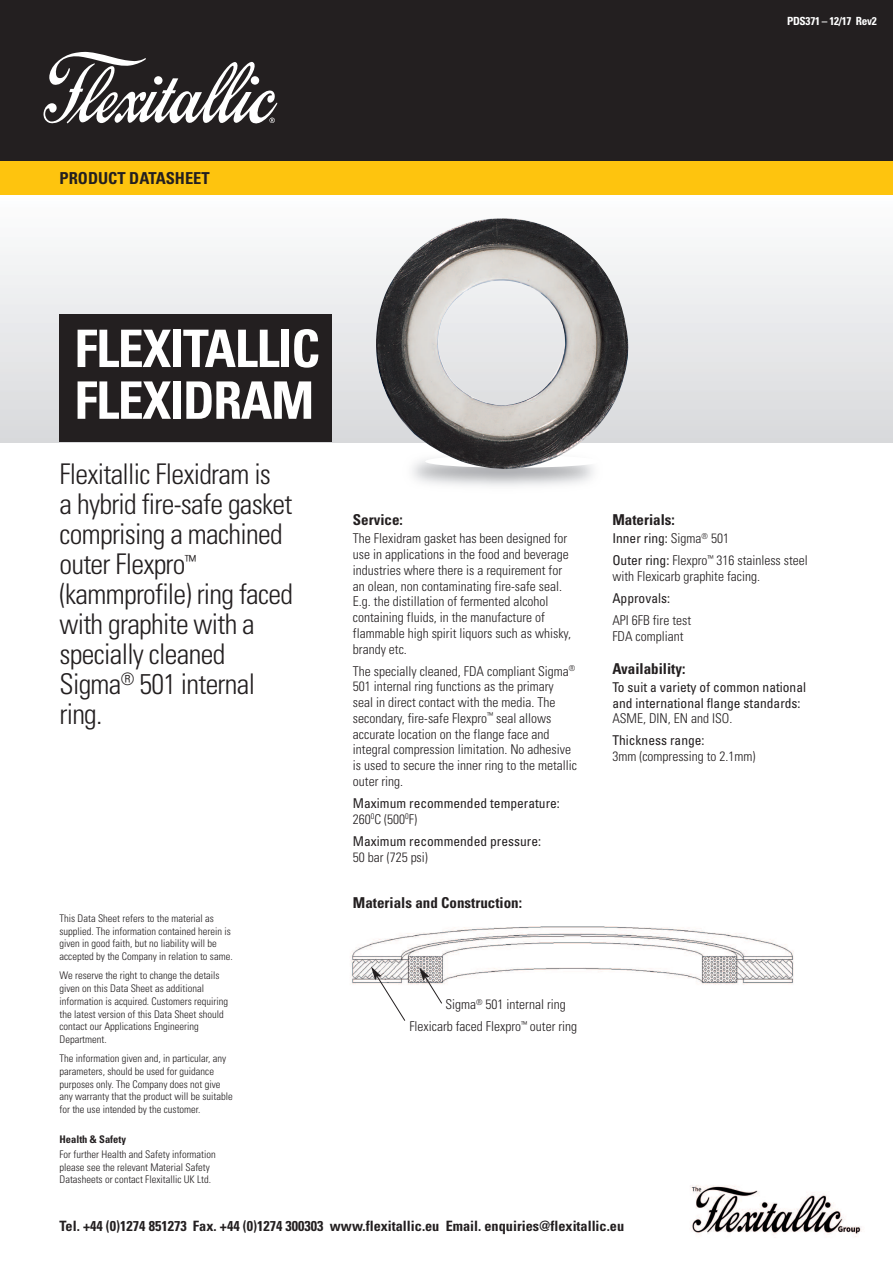
<style>
.page{position:relative;width:893px;height:1263px;background:#fff}
.page>*{position:absolute;margin:0;border:0;box-sizing:border-box;transform-origin:0 0}
.t1{font:700 condensed 51.75px/51.8px "Univers LT Std";letter-spacing:-.025em;color:#fff}
.t2{font:300 condensed 28.5px/30px "Univers LT Std";letter-spacing:-.025em;color:#231f20}
.t3{font:700 condensed 16.5px "Univers LT Std";color:#231f20}
.t4{font:700 condensed 15px "Univers LT Std";color:#231f20}
.t5{font:700 condensed 14.25px "Univers LT Std";color:#231f20}
.t6{font:300 condensed 13.5px/15.8px "Univers LT Std";color:#231f20}
.t7{font:condensed 13.5px/15.8px "Univers LT Std";color:#231f20}
.t8{font:700 condensed 11.25px "Univers LT Std";letter-spacing:-.025em;color:#fff}
.t9{font:300 condensed 10.5px/12.8px "Univers LT Std";color:#231f20}
.t10{font:700 condensed 10.5px "Univers LT Std";color:#231f20}
.s1{font-weight:300}
.s2{font-weight:400}
</style>
<div class="page">
<div style="left:0;top:0;width:893px;height:162px;background:#231f20"></div>
<div style="left:0;top:162px;width:893px;height:34px;background:#fec40e"></div>
<svg style="left:44px;top:52px;width:233px;height:71px"></svg>
<img style="left:690px;top:1185px;width:172px;height:52px">
<div style="left:0;top:196px;width:893px;height:246px;background:linear-gradient(to bottom,#fcfdfd,#d8d9db)"></div>
<div style="left:60px;top:315px;width:272px;height:127px;background:#231f20"></div>
<img style="left:376px;top:218px;width:252px;height:251px">
<img style="left:350px;top:926px;width:444px;height:59px">
<svg style="left:419px;top:967px;width:24px;height:37px"></svg>
<svg style="left:371px;top:966px;width:35px;height:55px"></svg>
<p class="t8" style="left:787px;top:17px;width:91px">PDS371 – 12/17 Rev2</p>
<p class="t3" style="left:60px;top:172px;width:152px">PRODUCT DATASHEET</p>
<h1 class="t1" style="left:74px;top:327px;width:247px">FLEXITALLIC<br>FLEXIDRAM</h1>
<h2 class="t2" style="left:60px;top:462px;width:235px">Flexitallic Flexidram is<br>a hybrid fire-safe gasket comprising a machined outer Flexpro<sup>™ </sup>(kammprofile) ring faced with graphite with a specially cleaned<br>Sigma<sup>®</sup> 501 internal ring.</h2>
<p class="t9" style="left:60px;top:913px;width:175px">This Data Sheet refers to the material as supplied. The information contained herein is given in good faith, but no liability will be accepted by the Company in relation to same.</p>
<p class="t9" style="left:60px;top:970px;width:170px">We reserve the right to change the details given on this Data Sheet as additional information is acquired. Customers requiring the latest version of this Data Sheet should contact our Applications Engineering Department.</p>
<p class="t9" style="left:60px;top:1053px;width:175px">The information given and, in particular, any parameters, should be used for guidance purposes only. The Company does not give any warranty that the product will be suitable for the use intended by the customer.</p>
<p class="t10" style="left:60px;top:1135px;width:68px">Health &amp; Safety</p>
<p class="t9" style="left:60px;top:1149px;width:158px">For further Health and Safety information please see the relevant Material Safety<br>Datasheets or contact Flexitallic UK Ltd.</p>
<p class="t4" style="left:353px;top:515px;width:51px">Service:</p>
<p class="t6" style="left:353px;top:532px;width:220px">The Flexidram gasket has been designed for use in applications in the food and beverage industries where there is a requirement for an olean, non contaminating fire-safe seal.<br>E.g. the distillation of fermented alcohol containing fluids, in the manufacture of flammable high spirit liquors such as whisky, brandy etc.</p>
<p class="t6" style="left:353px;top:664px;width:226px">The specially cleaned, FDA compliant Sigma<sup>® </sup>501 internal ring functions as the primary seal in direct contact with the media. The secondary, fire-safe Flexpro<sup>™</sup> seal allows accurate location on the flange face and integral compression limitation. No adhesive is used to secure the inner ring to the metallic outer ring.</p>
<p class="t7" style="left:353px;top:796px;width:208px">Maximum recommended temperature:<br><span class="s1">260</span><sup>0</sup><span class="s1">C (500</span><sup>0</sup><span class="s1">F)</span></p>
<p class="t7" style="left:353px;top:834px;width:190px">Maximum recommended pressure:</p>
<p class="t6" style="left:353px;top:850px;width:76px">50 bar (725 psi)</p>
<p class="t4" style="left:353px;top:897px;width:171px">Materials and Construction:</p>
<p class="t6" style="left:409px;top:994px;width:169px;line-height:22.2px;text-indent:36px">Sigma<sup>®</sup> 501 internal ring<br>Flexicarb faced Flexpro<sup>™</sup> outer ring</p>
<p class="t4" style="left:612px;top:515px;width:64px">Materials:</p>
<p class="t6" style="left:612px;top:529px;width:197px;line-height:22.2px"><span class="s2">Inner ring:</span> Sigma<sup>®</sup> 501<br><span class="s2">Outer ring:</span> Flexpro<sup>™</sup> 316 stainless steel</p>
<p class="t6" style="left:612px;top:570px;width:149px">with Flexicarb graphite facing.</p>
<p class="t7" style="left:612px;top:592px;width:59px">Approvals:</p>
<p class="t6" style="left:612px;top:614px;width:80px">API 6FB fire test<br>FDA compliant</p>
<p class="t4" style="left:612px;top:663px;width:75px">Availability:</p>
<p class="t7" style="left:612px;top:680px;width:195px">To suit a variety of common national and international flange standards:</p>
<p class="t6" style="left:612px;top:712px;width:121px">ASME, DIN, EN and ISO.</p>
<p class="t7" style="left:612px;top:734px;width:94px">Thickness range:</p>
<p class="t6" style="left:612px;top:750px;width:145px">3mm (compressing to 2.1mm)</p>
<p class="t5" style="left:60px;top:1220px;width:566px">Tel. +44 (0)1274 851273 Fax. +44 (0)1274 300303 www.flexitallic.eu Email. enquiries@flexitallic.eu</p>
</div>
